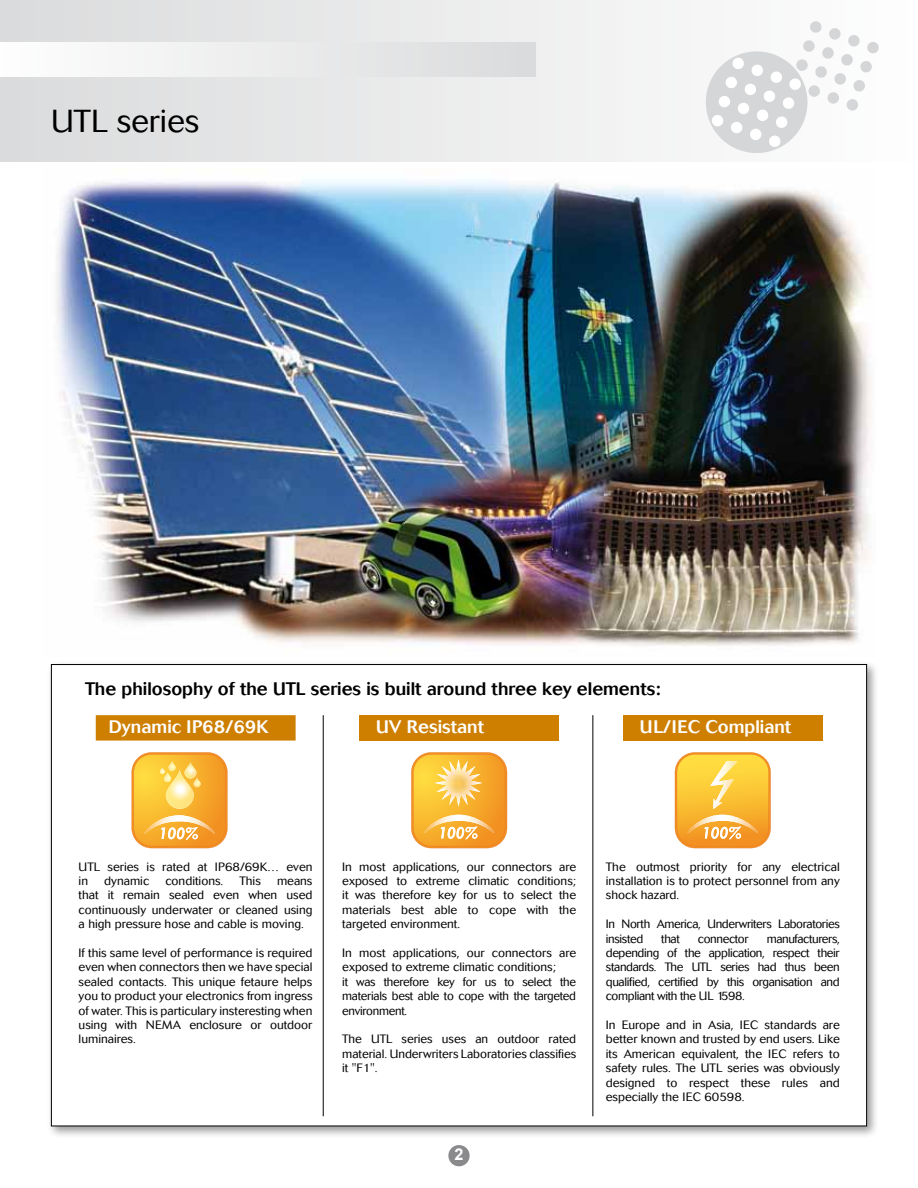
<style>
.page{position:relative;width:918px;height:1188px;background:#fff}
.page>*{position:absolute;margin:0;border:0;box-sizing:border-box;transform-origin:0 0}
.t1{font:300 31.5px "Cosmos";color:#000}
.t2{font:500 18px "Cosmos";color:#000}
.t3{font:500 18px "Cosmos";color:#fff}
.t4{font:700 16.2px "Arial";color:#fff}
.t5{font:300 12px/14.4px "Cosmos";color:#000;text-align:justify}
.t6{font:300 12px/14.4px "Cosmos";letter-spacing:-.02em;color:#000}
.t7{font:300 12px/14.4px "Cosmos";letter-spacing:-.03em;color:#000}
</style>
<div class="page">
<div style="left:0;top:0;width:918px;height:162px;background:linear-gradient(to right,#dbdbdc,#fefefe)"></div>
<div style="left:0;top:43px;width:536px;height:34px;background:linear-gradient(to right,#fefefe,#dadbdc)"></div>
<svg style="left:699px;top:21px;width:180px;height:139px"></svg>
<div style="left:448px;top:1145px;width:22px;height:21px;background:#8a8a8d;border-radius:50%"></div>
<img style="left:56px;top:180px;width:816px;height:466px">
<div style="left:47px;top:660px;width:832px;height:479px;background:#000;opacity:.4"></div>
<div style="left:51px;top:665px;width:816px;height:461px;background:#fff"></div>
<svg style="left:675px;top:752px;width:96px;height:96px;background:#f9c14b"></svg>
<svg style="left:411px;top:752px;width:96px;height:96px;background:#f7ba4e"></svg>
<svg style="left:132px;top:752px;width:96px;height:96px;background:#f8bc4d"></svg>
<div style="left:96px;top:715px;width:200px;height:26px;background:#ce7f00"></div>
<div style="left:359px;top:715px;width:200px;height:26px;background:#ce7f00"></div>
<div style="left:623px;top:715px;width:200px;height:26px;background:#ce7f00"></div>
<hr style="left:323px;top:715px;width:1px;height:401px;background:#000">
<hr style="left:592px;top:715px;width:1px;height:401px;background:#000">
<h1 class="t1" style="left:51px;top:103px;width:150px">UTL series</h1>
<h2 class="t2" style="left:85px;top:678px;width:577px">The philosophy of the UTL series is built around three key elements:</h2>
<h2 class="t3" style="left:109px;top:716px;width:161px">Dynamic IP68/69K</h2>
<h2 class="t3" style="left:376px;top:716px;width:109px">UV Resistant</h2>
<h2 class="t3" style="left:640px;top:716px;width:153px">UL/IEC Compliant</h2>
<p class="t5" style="left:79px;top:859px;width:235px">UTL series is rated at IP68/69K… even in</p>
<p class="t5" style="left:104px;top:874px;width:46px">dynamic</p>
<p class="t5" style="left:165px;top:874px;width:59px">conditions.</p>
<p class="t5" style="left:239px;top:874px;width:23px">This</p>
<p class="t5" style="left:79px;top:874px;width:235px;text-indent:198px">means that it remain sealed even when used continuously underwater or cleaned using a high pressure hose and cable is moving.</p>
<p class="t5" style="left:79px;top:946px;width:235px">If this same level of performance is required even when connectors then we have special sealed contacts. This unique fetaure helps you to product your electronics from ingress of water. This is particulary insteresting when using with NEMA enclosure or outdoor luminaires.</p>
<p class="t5" style="left:342px;top:859px;width:235px">In most applications, our connectors are exposed to extreme climatic conditions; it was therefore key for us to select the materials best able to cope with the targeted environment.</p>
<p class="t6" style="left:342px;top:946px;width:235px">In most applications, our connectors are exposed to extreme climatic conditions;<br>it was therefore key for us to select the materials best able to cope with the targeted environment.</p>
<p class="t5" style="left:342px;top:1032px;width:235px">The UTL series uses an outdoor rated material. Underwriters Laboratories classifies it "F1".</p>
<h3 class="t4" style="left:454px;top:1144px;width:11px">2</h3>
<p class="t5" style="left:606px;top:859px;width:235px">The outmost priority for any electrical installation is to protect personnel from any shock hazard.</p>
<p class="t7" style="left:606px;top:917px;width:235px">In North America, Underwriters Laboratories insisted</p>
<p class="t5" style="left:606px;top:931px;width:235px;text-indent:161px">manufacturers, depending of the application, respect their standards. The UTL series had thus been qualified, certified by this organisation and compliant with the UL 1598.</p>
<p class="t5" style="left:606px;top:1018px;width:235px">In Europe and in Asia, IEC standards are better known and trusted by end users. Like its American equivalent, the IEC refers to safety rules. The UTL series was obviously designed to respect these rules and especially the IEC 60598.</p>
<p class="t5" style="left:661px;top:931px;width:20px">that</p>
<p class="t7" style="left:698px;top:931px;width:52px">connector</p>
</div>
